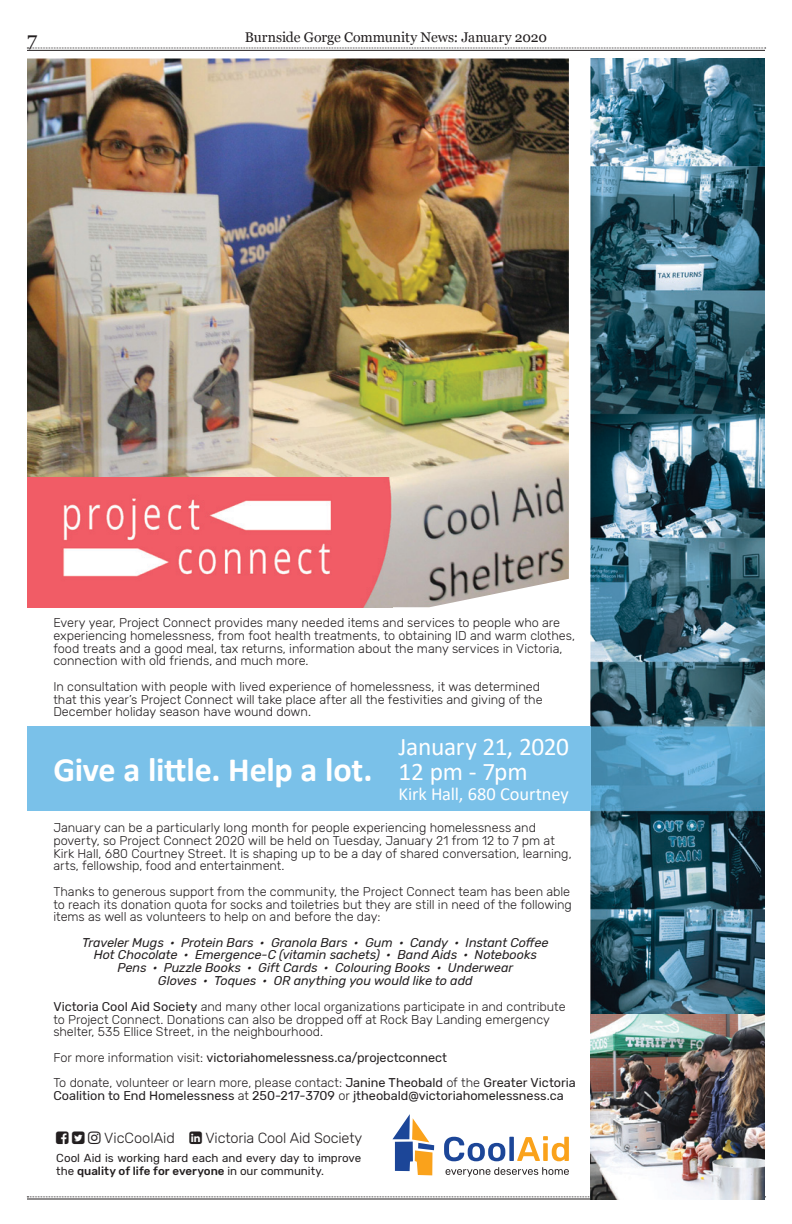
<style>
.page{position:relative;width:792px;height:1224px;background:#fff}
.page>*{position:absolute;margin:0;border:0;box-sizing:border-box;transform-origin:0 0}
.t1{font:700 34.2px "Calibri";letter-spacing:-.01em;color:#fff}
.t2{font:25.4px/25.2px "Calibri";letter-spacing:-.015em;color:#fff}
.t3{font:20px "Georgia";color:#231f20}
.t4{font:18.4px "Calibri";letter-spacing:-.005em;color:#fff}
.t5{font:300 14.6px "Rubik";letter-spacing:-.01em;color:#231f20}
.t6{font:14px "Georgia";color:#231f20}
.t7{font:300 12.7px/12.7px "Rubik";letter-spacing:-.005em;color:#231f20}
.t8{font:italic 12.7px/12.7px "Rubik";color:#231f20;text-align:center}
.t9{font:12.7px "Rubik";letter-spacing:-.005em;color:#231f20}
.t10{font:11.6px/13.9px "Rubik";letter-spacing:-.005em;color:#231f20}
.s1{font-weight:400}
.s2{font-weight:300}
.s3{font-weight:500}
</style>
<div class="page">
<hr style="left:27px;top:50px;width:738px;height:1px;background:#231f20">
<svg style="left:27px;top:1197px;width:739px;height:1px"></svg>
<hr style="left:27px;top:1199px;width:738px;height:1px;background:#231f20">
<svg style="left:27px;top:48px;width:739px;height:1px"></svg>
<img style="left:27px;top:58px;width:542px;height:549px">
<img style="left:591px;top:58px;width:174px;height:1141px">
<img style="left:27px;top:478px;width:365px;height:129px">
<div style="left:27px;top:726px;width:564px;height:85px;background:#7ac1e9"></div>
<svg style="left:444px;top:1136px;width:125px;height:25px"></svg>
<svg style="left:446px;top:1167px;width:123px;height:10px"></svg>
<svg style="left:392px;top:1114px;width:42px;height:61px"></svg>
<h3 class="t3" style="left:27px;top:27px;width:12px">7</h3>
<p class="t6" style="left:245px;top:29px;width:304px">Burnside Gorge Community News: January 2020</p>
<p class="t7" style="left:53px;top:617px;width:523px">Every year, Project Connect provides many needed items and services to people who are experiencing homelessness, from foot health treatments, to obtaining ID and warm clothes, food treats and a good meal, tax returns, information about the many services in Victoria, connection with old friends, and much more.</p>
<p class="t7" style="left:53px;top:680px;width:491px">In consultation with people with lived experience of homelessness, it was determined that this year’s Project Connect will take place after all the festivities and giving of the<br>December holiday season have wound down.</p>
<h1 class="t1" style="left:53px;top:745px;width:321px">Give a little. Help a lot.</h1>
<h2 class="t2" style="left:399px;top:733px;width:172px">January 21, 2020<br>12 pm - 7pm</h2>
<h3 class="t4" style="left:399px;top:781px;width:172px">Kirk Hall, 680 Courtney</h3>
<p class="t7" style="left:53px;top:822px;width:520px">January can be a particularly long month for people experiencing homelessness and poverty, so Project Connect 2020 will be held on Tuesday, January 21 from 12 to 7 pm at Kirk Hall, 680 Courtney Street. It is shaping up to be a day of shared conversation, learning, arts, fellowship, food and entertainment.</p>
<p class="t7" style="left:53px;top:885px;width:520px">Thanks to generous support from the community, the Project Connect team has been able to reach its donation quota for socks and toiletries but they are still in need of the following items as well as volunteers to help on and before the day:</p>
<p class="t8" style="left:82px;top:936px;width:468px">Traveler Mugs • Protein Bars • Granola Bars • Gum • Candy • Instant Coffee Hot Chocolate • Emergence-C (vitamin sachets) • Band Aids • Notebooks Pens • Puzzle Books • Gift Cards • Colouring Books • Underwear<br>Gloves • Toques • OR anything you would like to add</p>
<p class="t7" style="left:53px;top:1001px;width:514px"><span class="s1">Victoria Cool Aid Society</span> and many other local organizations participate in and contribute to Project Connect. Donations can also be dropped off at Rock Bay Landing emergency shelter, 535 Ellice Street, in the neighbourhood.</p>
<p class="t7" style="left:53px;top:1045px;width:524px;line-height:25.4px">For more information visit: <span class="s1">victoriahomelessness.ca/projectconnect<br></span>To donate, volunteer or learn more, please contact: <span class="s1">Janine Theobald</span> of the <span class="s1">Greater Victoria</span></p>
<p class="t9" style="left:53px;top:1088px;width:512px">Coalition to End Homelessness <span class="s2">at</span> 250-217-3709 <span class="s2">or</span> jtheobald@victoriahomelessness.ca</p>
<p class="t5" style="left:104px;top:1130px;width:72px">VicCoolAid</p>
<p class="t5" style="left:205px;top:1130px;width:158px">Victoria Cool Aid Society</p>
<p class="t10" style="left:56px;top:1151px;width:307px">Cool Aid is working hard each and every day to improve the <span class="s3">quality of life for everyone</span> in our community.</p>
</div>
